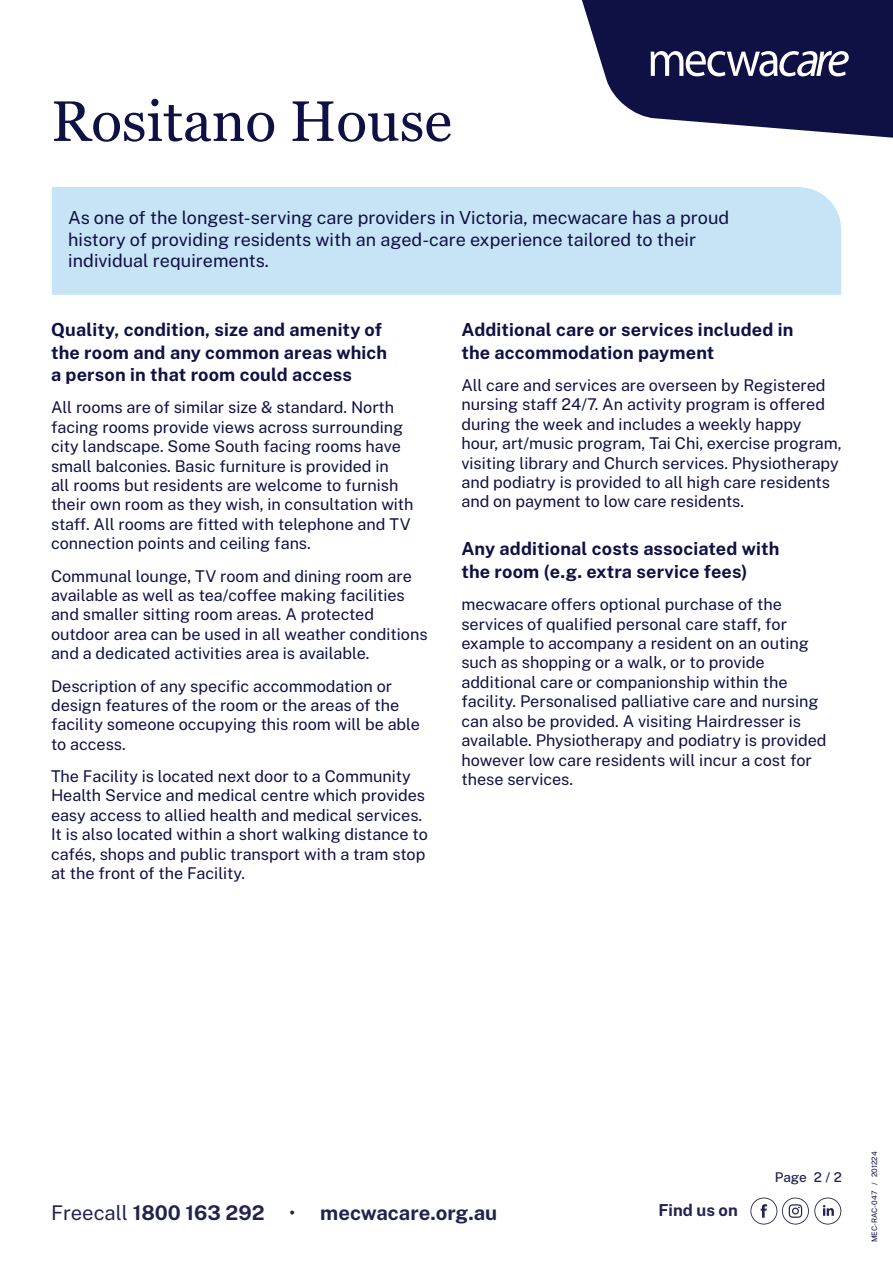
<style>
.page{position:relative;width:893px;height:1263px;background:#fff}
.page>*{position:absolute;margin:0;border:0;box-sizing:border-box;transform-origin:0 0}
.HEADING{font:57px "Georgia";color:#0f1044}
.t1{font:700 20.25px "Public Sans";color:#22224f}
.Sub_Heading{font:700 18px/22.5px "Public Sans";letter-spacing:.01em;color:#0f1044}
.BODY_COPY{font:18px/21.6px "Public Sans";color:#0f1044}
.t2{font:700 16.5px "Public Sans";color:#22224f}
.BODY_COPY-2{font:16.2px/19.5px "Public Sans";color:#0f1044}
.t3{font:500 13.5px "Public Sans";color:#22224f}
.t4{font:7.5px "Public Sans";color:#0f1044}
.s1{font-weight:400}
</style>
<div class="page">
<div style="left:52px;top:187px;width:789px;height:108px;background:#c7e4f6"></div>
<svg style="left:582px;top:0;width:311px;height:138px"></svg>
<svg style="left:750px;top:1197px;width:91px;height:27px"></svg>
<p class="HEADING" style="left:51px;top:87px;width:402px">Rositano House</p>
<p class="BODY_COPY" style="left:68px;top:206px;width:662px">As one of the longest-serving care providers in Victoria, mecwacare has a proud history of providing residents with an aged-care experience tailored to their individual requirements.</p>
<p class="Sub_Heading" style="left:51px;top:317px;width:338px">Quality, condition, size and amenity of the room and any common areas which a person in that room could access</p>
<p class="BODY_COPY-2" style="left:51px;top:397px;width:364px">All rooms are of similar size &amp; standard. North facing rooms provide views across surrounding city landscape. Some South facing rooms have small balconies. Basic furniture is provided in<br>all rooms but residents are welcome to furnish their own room as they wish, in consultation with staff. All rooms are fitted with telephone and TV connection points and ceiling fans.</p>
<p class="BODY_COPY-2" style="left:51px;top:565px;width:378px">Communal lounge, TV room and dining room are available as well as tea/coffee making facilities and smaller sitting room areas. A protected outdoor area can be used in all weather conditions and a dedicated activities area is available.</p>
<p class="BODY_COPY-2" style="left:51px;top:675px;width:370px">Description of any specific accommodation or design features of the room or the areas of the facility someone occupying this room will be able to access.</p>
<p class="BODY_COPY-2" style="left:51px;top:766px;width:378px">The Facility is located next door to a Community Health Service and medical centre which provides easy access to allied health and medical services.<br>It is also located within a short walking distance to cafés, shops and public transport with a tram stop at the front of the Facility.</p>
<p class="Sub_Heading" style="left:461px;top:317px;width:334px">Additional care or services included in the accommodation payment</p>
<p class="BODY_COPY-2" style="left:461px;top:374px;width:382px">All care and services are overseen by Registered nursing staff 24/7. An activity program is offered during the week and includes a weekly happy hour, art/music program, Tai Chi, exercise program, visiting library and Church services. Physiotherapy and podiatry is provided to all high care residents and on payment to low care residents.</p>
<p class="Sub_Heading" style="left:461px;top:536px;width:319px">Any additional costs associated with the room (e.g. extra service fees)</p>
<p class="BODY_COPY-2" style="left:461px;top:594px;width:367px">mecwacare offers optional purchase of the services of qualified personal care staff, for example to accompany a resident on an outing such as shopping or a walk, or to provide additional care or companionship within the facility. Personalised palliative care and nursing can also be provided. A visiting Hairdresser is available. Physiotherapy and podiatry is provided however low care residents will incur a cost for these services.</p>
<p class="t1" style="left:51px;top:1197px;width:448px"><span class="s1">Freecall</span> 1800 163 292 <span class="s1">•</span> mecwacare.org.au</p>
<p class="t2" style="left:658px;top:1198px;width:81px">Find us on</p>
<p class="t3" style="left:775px;top:1168px;width:69px">Page 2 / 2</p>
<p class="t4" style="left:869px;top:1242px;width:92px;rotate:-90deg">MEC-RAC-047 / 201224</p>
</div>
